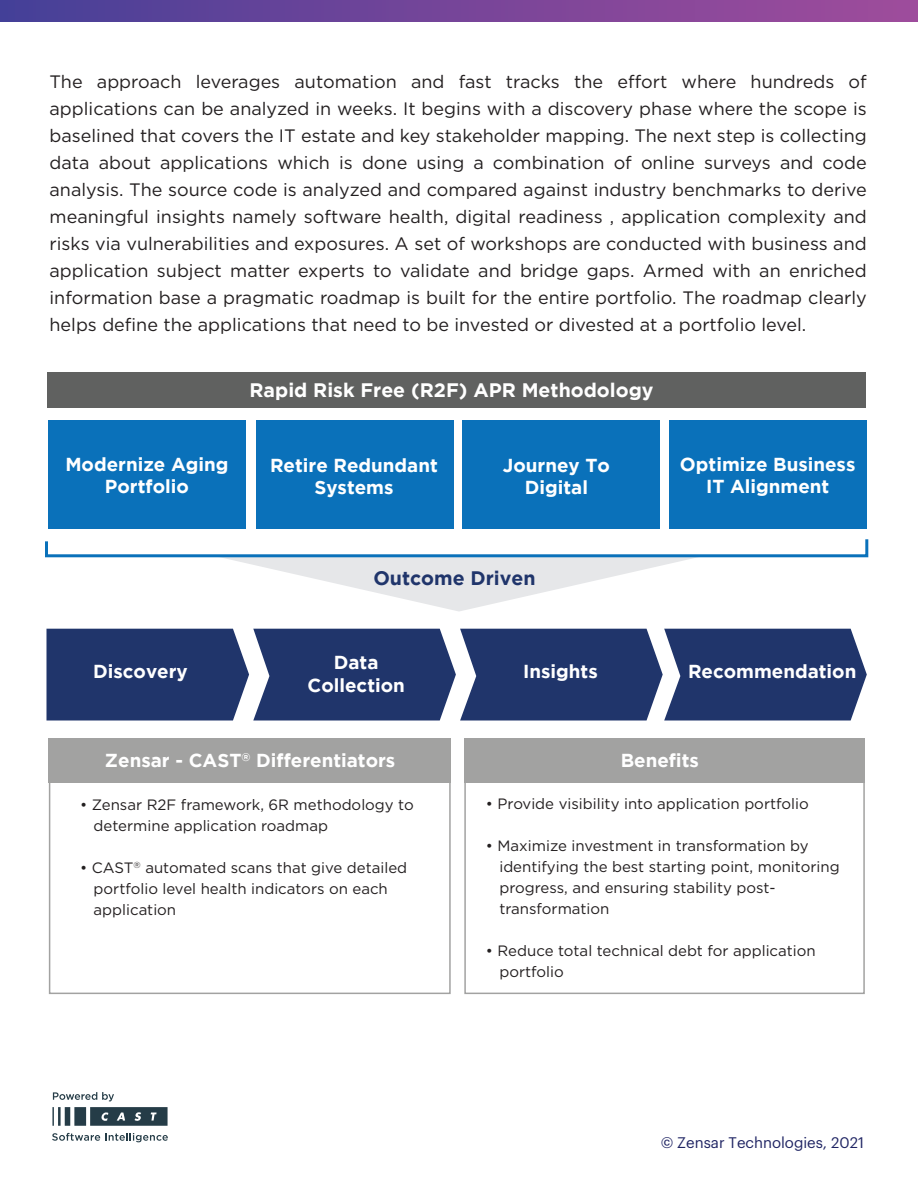
<style>
.page{position:relative;width:918px;height:1188px;background:#fff}
.page>*{position:absolute;margin:0;border:0;box-sizing:border-box;transform-origin:0 0}
.t1{font:700 19.5px "Gotham";color:#fff}
.t2{font:700 19.5px "Gotham";color:#20356b}
.t3{font:700 18.75px/22.5px "Gotham";color:#fff;text-align:center}
.t4{font:18px/27px "Gotham";color:#231f20;text-align:justify}
.t5{font:15px/21px "Gotham";color:#231f20}
.t6{font:15px "Graphik";color:#1f2463}
</style>
<div class="page">
<div style="left:0;top:0;width:918px;height:22px;background:linear-gradient(to right,#474098,#a14b9b)"></div>
<div style="left:47px;top:372px;width:818px;height:35px;background:#606160"></div>
<div style="left:49px;top:738px;width:402px;height:45px;background:#a2a2a1"></div>
<div style="left:464px;top:738px;width:401px;height:45px;background:#a2a2a1"></div>
<div style="left:49px;top:778px;width:402px;height:216px;border:2px solid #a2a2a1"></div>
<div style="left:464px;top:778px;width:401px;height:216px;border:2px solid #a2a2a1"></div>
<svg style="left:52px;top:1107px;width:116px;height:19px;background:#54666f"></svg>
<svg style="left:53px;top:1092px;width:61px;height:9px"></svg>
<svg style="left:52px;top:1133px;width:116px;height:9px"></svg>
<svg style="left:46px;top:629px;width:821px;height:92px;background:#334677"></svg>
<div style="left:49px;top:421px;width:197px;height:108px;background:#0a71ba"></div>
<div style="left:256px;top:421px;width:197px;height:108px;background:#0a71ba"></div>
<div style="left:462px;top:421px;width:198px;height:108px;background:#0a71ba"></div>
<div style="left:669px;top:421px;width:198px;height:108px;background:#0a71ba"></div>
<svg style="left:45px;top:539px;width:824px;height:73px"></svg>
<p class="t4" style="left:50px;top:67px;width:819px">The approach leverages automation and fast tracks the effort where hundreds of applications can be analyzed in weeks. It begins with a discovery phase where the scope is baselined that covers the IT estate and key stakeholder mapping. The next step is collecting data about applications which is done using a combination of online surveys and code analysis. The source code is analyzed and compared against industry benchmarks to derive meaningful insights namely software health, digital readiness , application complexity and risks via vulnerabilities and exposures. A set of workshops are conducted with business and application subject matter experts to validate and bridge gaps. Armed with an enriched information base a pragmatic roadmap is built for the entire portfolio. The roadmap clearly helps define the applications that need to be invested or divested at a portfolio level.</p>
<p class="t1" style="left:250px;top:383px;width:406px">Rapid Risk Free (R2F) APR Methodology</p>
<p class="t3" style="left:65px;top:454px;width:165px">Modernize Aging<br>Portfolio</p>
<p class="t3" style="left:270px;top:455px;width:169px">Retire Redundant<br>Systems</p>
<p class="t3" style="left:503px;top:455px;width:109px">Journey To<br>Digital</p>
<p class="t3" style="left:680px;top:454px;width:177px">Optimize Business<br>IT Alignment</p>
<p class="t2" style="left:373px;top:571px;width:164px">Outcome Driven</p>
<p class="t3" style="left:308px;top:653px;width:99px">Data<br>Collection</p>
<p class="t3" style="left:93px;top:662px;width:96px">Discovery</p>
<p class="t3" style="left:523px;top:662px;width:76px">Insights</p>
<p class="t3" style="left:688px;top:662px;width:170px">Recommendation</p>
<p class="t3" style="left:105px;top:750px;width:292px">Zensar - CAST<sup>®</sup> Differentiators</p>
<p class="t3" style="left:621px;top:750px;width:80px">Benefits</p>
<p class="t5" style="left:94px;top:794px;width:322px;text-indent:-14px">• Zensar R2F framework, 6R methodology to determine application roadmap</p>
<p class="t5" style="left:94px;top:857px;width:315px;text-indent:-13px">• CAST<sup>®</sup> automated scans that give detailed portfolio level health indicators on each application</p>
<p class="t5" style="left:486px;top:793px;width:324px">• Provide visibility into application portfolio</p>
<p class="t5" style="left:499px;top:835px;width:342px;text-indent:-14px">• Maximize investment in transformation by identifying the best starting point, monitoring progress, and ensuring stability post&shy;transformation</p>
<p class="t5" style="left:499px;top:940px;width:318px;text-indent:-14px">• Reduce total technical debt for application portfolio</p>
<p class="t6" style="left:661px;top:1131px;width:205px">© Zensar Technologies, 2021</p>
</div>
